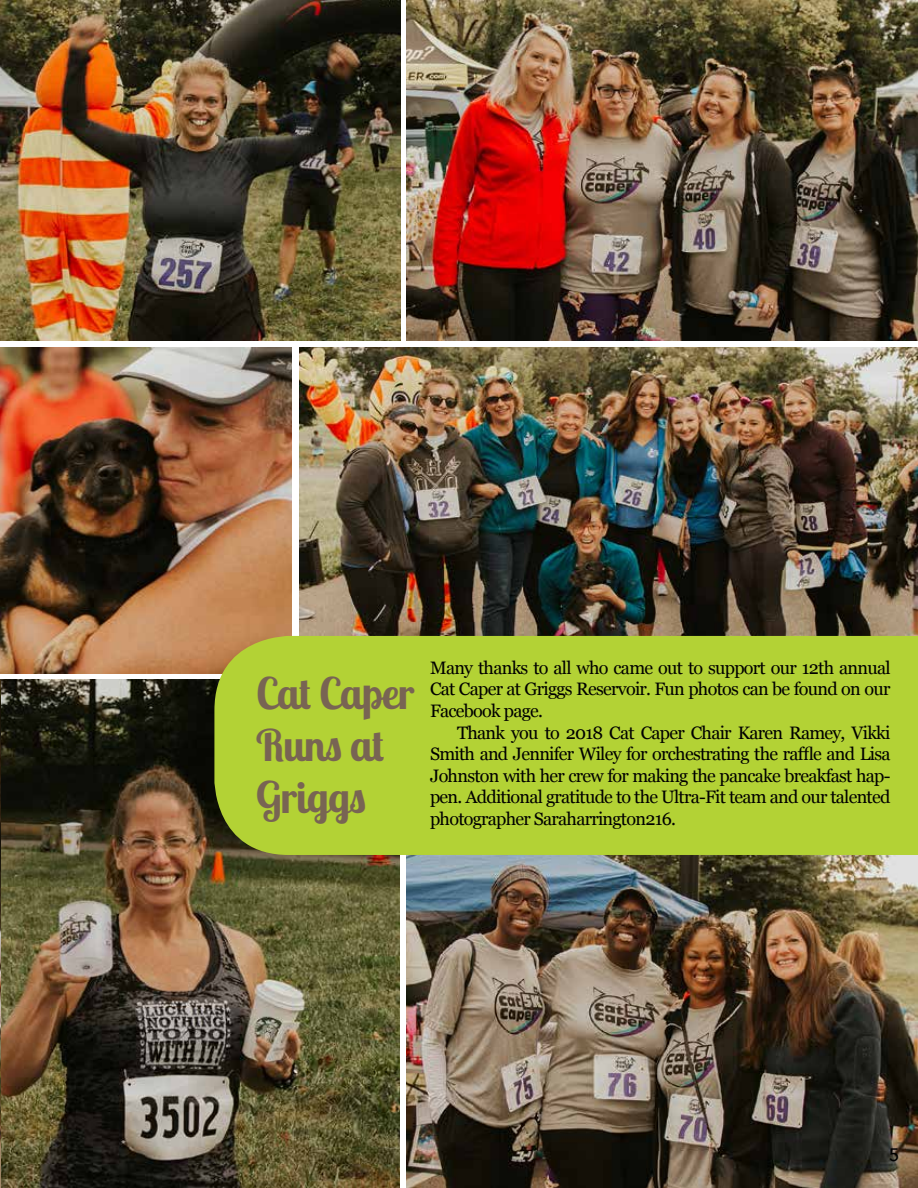
<style>
.page{position:relative;width:918px;height:1188px;background:#fff}
.page>*{position:absolute;margin:0;border:0;box-sizing:border-box;transform-origin:0 0}
.t1{font:700 43.5px/52.2px "Lobster Two";letter-spacing:-.02em;color:#786453}
.t2{font:18px/21.6px "Georgia";letter-spacing:-.04em;color:#000;text-align:justify}
.t3{font:500 18px "Avenir Next";color:#000}
</style>
<div class="page">
<img style="left:407px;top:855px;width:511px;height:333px">
<img style="left:407px;top:0;width:511px;height:341px">
<img style="left:0;top:0;width:400px;height:341px">
<img style="left:300px;top:347px;width:618px;height:289px">
<img style="left:0;top:680px;width:400px;height:508px">
<img style="left:1px;top:347px;width:291px;height:326px">
<div style="left:214px;top:636px;width:704px;height:219px;background:#b3d235"></div>
<img style="left:0;top:348px;width:1px;height:326px">
<h1 class="t1" style="left:256px;top:666px;width:160px">Cat Caper<br>Runs at<br>Griggs</h1>
<p class="t2" style="left:430px;top:656px;width:462px">Many thanks to all who came out to support our 12th annual Cat Caper at Griggs Reservoir. Fun photos can be found on our Facebook page.</p>
<p class="t2" style="left:430px;top:721px;width:462px;text-indent:27px">Thank you to 2018 Cat Caper Chair Karen Ramey, Vikki Smith and Jennifer Wiley for orchestrating the raffle and Lisa Johnston with her crew for making the pancake breakfast hap&shy;pen. Additional gratitude to the Ultra-Fit team and our talented photographer Saraharrington216.</p>
<p class="t3" style="left:889px;top:1140px;width:12px">5</p>
</div>
